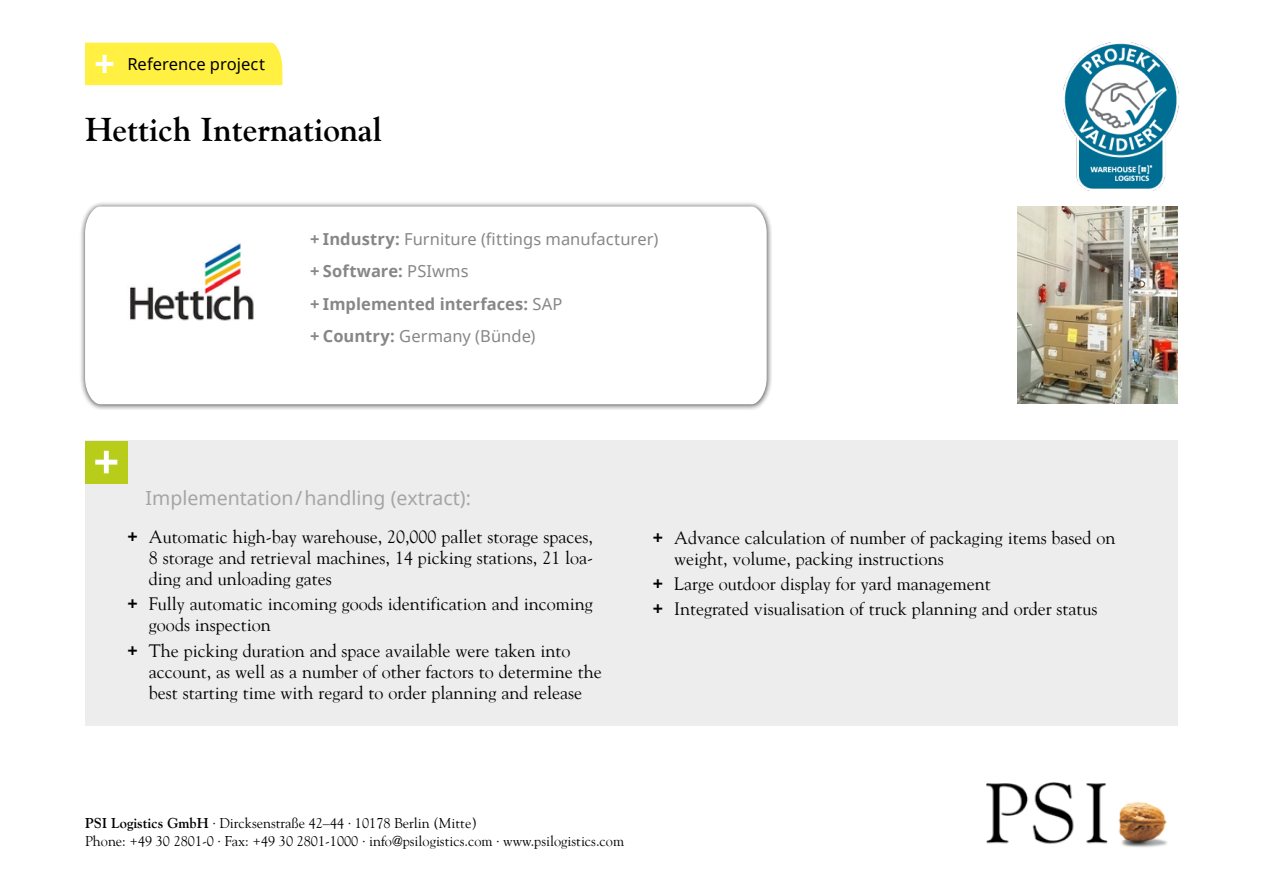
<style>
.page{position:relative;width:1263px;height:893px;background:#fff}
.page>*{position:absolute;margin:0;border:0;box-sizing:border-box;transform-origin:0 0}
.t1{font:700 33px "Goudy";color:#000}
.t2{font:19.5px "Noto Sans";color:#a6a5a5}
.t3{font:18px/21px "Goudy";color:#000}
.t4{font:16.5px/32.2px "Noto Sans";color:#878787}
.t5{font:16.5px "Noto Sans";color:#000}
.t6{font:14.25px/18px "Goudy";color:#000}
.s1{font-weight:700}
.s2{font-family:"Noto Sans";font-weight:700}
</style>
<div class="page">
<div style="left:85px;top:43px;width:197px;height:42px;background:#fff042"></div>
<div style="left:85px;top:441px;width:1093px;height:285px;background:#ededed"></div>
<div style="left:85px;top:441px;width:43px;height:42px;background:#b7cd1a"></div>
<svg style="left:95px;top:451px;width:22px;height:22px"></svg>
<div style="left:79px;top:201px;width:694px;height:210px;background:#000;opacity:.75"></div>
<svg style="left:85px;top:206px;width:682px;height:198px"></svg>
<img style="left:986px;top:783px;width:181px;height:65px">
<img style="left:128px;top:242px;width:128px;height:79px">
<img style="left:1018px;top:206px;width:160px;height:198px">
<img style="left:1063px;top:43px;width:115px;height:148px">
<p class="t5" style="left:127px;top:52px;width:139px">Reference project</p>
<h1 class="t1" style="left:85px;top:110px;width:298px">Hettich International</h1>
<p class="t4" style="left:310px;top:223px;width:350px"><span class="s1">+ Industry:</span> Furniture (fittings manufacturer) <span class="s1">+ Software:</span> PSIwms<br><span class="s1">+ Implemented interfaces:</span> SAP<br><span class="s1">+ Country:</span> Germany (Bünde)</p>
<p class="t2" style="left:146px;top:484px;width:327px">Implementation / handling (extract):</p>
<p class="t3" style="left:149px;top:526px;width:446px;text-align:justify;text-indent:-21px"><span class="s2">+</span> Automatic high-bay warehouse, 20,000 pallet storage spaces, 8 storage and retrieval machines, 14 picking stations, 21 loa&shy;ding and unloading gates</p>
<p class="t3" style="left:149px;top:593px;width:445px;text-indent:-21px"><span class="s2">+</span> Fully automatic incoming goods identification and incoming goods inspection</p>
<p class="t3" style="left:149px;top:639px;width:454px;text-indent:-21px"><span class="s2">+</span> The picking duration and space available were taken into account, as well as a number of other factors to determine the best starting time with regard to order planning and release</p>
<p class="t3" style="left:674px;top:526px;width:443px;text-indent:-21px"><span class="s2">+</span> Advance calculation of number of packaging items based on weight, volume, packing instructions</p>
<p class="t3" style="left:653px;top:570px;width:446px;line-height:25.2px"><span class="s2">+</span> Large outdoor display for yard management<br><span class="s2">+</span> Integrated visualisation of truck planning and order status</p>
<p class="t6" style="left:85px;top:813px;width:541px"><span class="s1">PSI Logistics GmbH</span> ∙ Dircksenstraße 42–44 ∙ 10178 Berlin (Mitte)<br>Phone: +49 30 2801-0 ∙ Fax: +49 30 2801-1000 ∙ info@psilogistics.com ∙ www.psilogistics.com</p>
</div>
